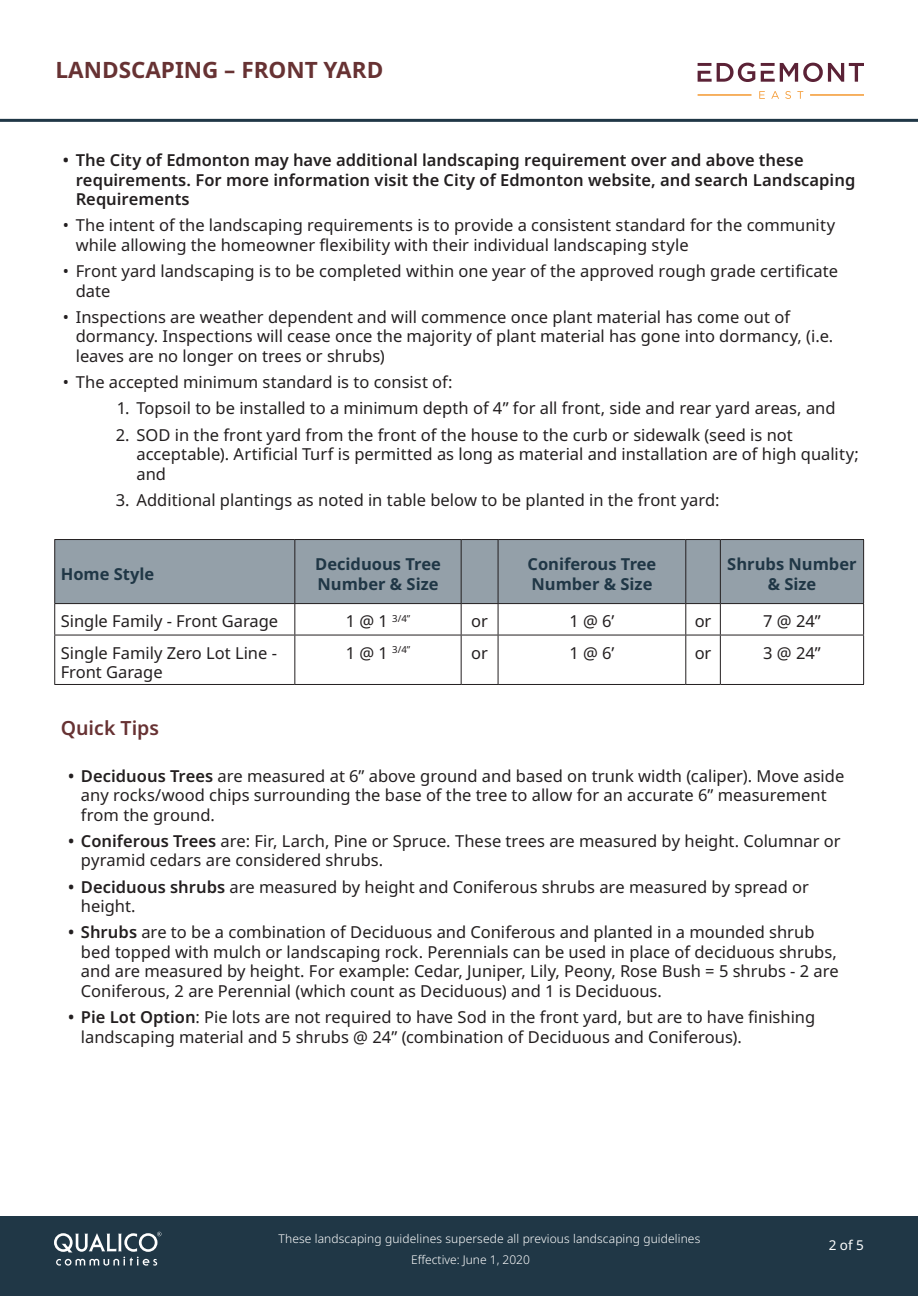
<style>
.page{position:relative;width:918px;height:1296px;background:#fff}
.page>*{position:absolute;margin:0;border:0;box-sizing:border-box;transform-origin:0 0}
.t1{font:700 22.5px "Noto Sans";color:#673233}
.t2{font:600 19.5px "Noto Sans";color:#673233}
.t3{font:16.5px/19.5px "Noto Sans";color:#231f20}
.t4{font:600 16.5px/19.5px "Noto Sans";color:#231f20}
.t5{font:700 16.5px/19.8px "Noto Sans";color:#203746}
.t6{font:13.5px "Noto Sans";color:#fff}
.t7{font:300 12px "Noto Sans";letter-spacing:.01em;color:#fff}
.t8{font:9.6px "Noto Sans";color:#231f20}
.s1{font-size:16.5px}
.s2{font-weight:600}
</style>
<div class="page">
<hr style="left:810px;top:94px;width:54px;height:2px;background:#f49932">
<hr style="left:698px;top:94px;width:54px;height:2px;background:#f49932">
<svg style="left:759px;top:91px;width:44px;height:8px"></svg>
<svg style="left:698px;top:63px;width:166px;height:19px"></svg>
<div style="left:0;top:1216px;width:918px;height:80px;background:#203746"></div>
<svg style="left:54px;top:1232px;width:108px;height:34px"></svg>
<hr style="left:0;top:119px;width:918px;height:3px;background:#203746">
<div style="left:55px;top:540px;width:808px;height:63px;background:#94a0a9"></div>
<hr style="left:54px;top:539px;width:241px;height:1px;background:#231f20">
<hr style="left:54px;top:540px;width:1px;height:63px;background:#231f20">
<hr style="left:295px;top:539px;width:166px;height:1px;background:#231f20">
<hr style="left:294px;top:540px;width:1px;height:63px;background:#231f20">
<hr style="left:461px;top:539px;width:37px;height:1px;background:#231f20">
<hr style="left:461px;top:540px;width:1px;height:63px;background:#231f20">
<hr style="left:498px;top:539px;width:188px;height:1px;background:#231f20">
<hr style="left:498px;top:540px;width:1px;height:63px;background:#231f20">
<hr style="left:686px;top:539px;width:34px;height:1px;background:#231f20">
<hr style="left:685px;top:540px;width:1px;height:63px;background:#231f20">
<hr style="left:720px;top:539px;width:144px;height:1px;background:#231f20">
<hr style="left:720px;top:540px;width:1px;height:63px;background:#231f20">
<hr style="left:863px;top:540px;width:1px;height:63px;background:#231f20">
<hr style="left:54px;top:603px;width:241px;height:1px;background:#231f20">
<hr style="left:54px;top:604px;width:1px;height:31px;background:#231f20">
<hr style="left:295px;top:603px;width:166px;height:1px;background:#231f20">
<hr style="left:294px;top:604px;width:1px;height:31px;background:#231f20">
<hr style="left:461px;top:603px;width:37px;height:1px;background:#231f20">
<hr style="left:461px;top:604px;width:1px;height:31px;background:#231f20">
<hr style="left:498px;top:603px;width:188px;height:1px;background:#231f20">
<hr style="left:498px;top:604px;width:1px;height:31px;background:#231f20">
<hr style="left:686px;top:603px;width:34px;height:1px;background:#231f20">
<hr style="left:685px;top:604px;width:1px;height:31px;background:#231f20">
<hr style="left:720px;top:603px;width:144px;height:1px;background:#231f20">
<hr style="left:720px;top:604px;width:1px;height:31px;background:#231f20">
<hr style="left:863px;top:604px;width:1px;height:31px;background:#231f20">
<hr style="left:54px;top:635px;width:241px;height:1px;background:#231f20">
<hr style="left:54px;top:635px;width:1px;height:49px;background:#231f20">
<hr style="left:295px;top:635px;width:166px;height:1px;background:#231f20">
<hr style="left:294px;top:635px;width:1px;height:49px;background:#231f20">
<hr style="left:461px;top:635px;width:37px;height:1px;background:#231f20">
<hr style="left:461px;top:635px;width:1px;height:49px;background:#231f20">
<hr style="left:498px;top:635px;width:188px;height:1px;background:#231f20">
<hr style="left:498px;top:635px;width:1px;height:49px;background:#231f20">
<hr style="left:686px;top:635px;width:34px;height:1px;background:#231f20">
<hr style="left:685px;top:635px;width:1px;height:49px;background:#231f20">
<hr style="left:720px;top:635px;width:144px;height:1px;background:#231f20">
<hr style="left:720px;top:635px;width:1px;height:49px;background:#231f20">
<hr style="left:863px;top:635px;width:1px;height:49px;background:#231f20">
<hr style="left:54px;top:684px;width:241px;height:1px;background:#231f20">
<hr style="left:295px;top:684px;width:166px;height:1px;background:#231f20">
<hr style="left:461px;top:684px;width:37px;height:1px;background:#231f20">
<hr style="left:498px;top:684px;width:188px;height:1px;background:#231f20">
<hr style="left:686px;top:684px;width:34px;height:1px;background:#231f20">
<hr style="left:720px;top:684px;width:144px;height:1px;background:#231f20">
<p class="t1" style="left:56px;top:54px;width:329px">LANDSCAPING – FRONT YARD</p>
<p class="t4" style="left:76px;top:151px;width:781px;text-indent:-13px">• The City of Edmonton may have additional landscaping requirement over and above these requirements. For more information visit the City of Edmonton website, and search Landscaping<br>Requirements</p>
<p class="t3" style="left:76px;top:216px;width:761px;text-indent:-13px">• The intent of the landscaping requirements is to provide a consistent standard for the community while allowing the homeowner flexibility with their individual landscaping style</p>
<p class="t3" style="left:76px;top:262px;width:764px;text-indent:-13px">• Front yard landscaping is to be completed within one year of the approved rough grade certificate date</p>
<p class="t3" style="left:76px;top:308px;width:759px;text-indent:-13px">• Inspections are weather dependent and will commence once plant material has come out of dormancy. Inspections will cease once the majority of plant material has gone into dormancy, (i.e. leaves are no longer on trees or shrubs)</p>
<p class="t3" style="left:63px;top:373px;width:391px">• The accepted minimum standard is to consist of:</p>
<p class="t3" style="left:117px;top:399px;width:720px">1. Topsoil to be installed to a minimum depth of 4” for all front, side and rear yard areas, and</p>
<p class="t3" style="left:136px;top:425px;width:724px;text-indent:-21px">2. SOD in the front yard from the front of the house to the curb or sidewalk (seed is not acceptable). Artificial Turf is permitted as long as material and installation are of high quality; and</p>
<p class="t3" style="left:116px;top:491px;width:605px">3. Additional plantings as noted in table below to be planted in the front yard:</p>
<p class="t5" style="left:61px;top:565px;width:95px">Home Style</p>
<p class="t5" style="left:315px;top:555px;width:127px">Deciduous Tree<br>Number &amp; Size</p>
<p class="t5" style="left:528px;top:555px;width:130px">Coniferous Tree<br>Number &amp; Size</p>
<p class="t5" style="left:727px;top:555px;width:131px;text-align:center">Shrubs Number &amp; Size</p>
<p class="t3" style="left:61px;top:612px;width:219px">Single Family - Front Garage</p>
<p class="t8" style="left:346px;top:611px;width:66px"><span class="s1">1 @ 1</span> 3/4”</p>
<p class="t3" style="left:471px;top:612px;width:18px">or</p>
<p class="t3" style="left:569px;top:612px;width:47px">1 @ 6’</p>
<p class="t3" style="left:695px;top:612px;width:18px">or</p>
<p class="t3" style="left:763px;top:612px;width:59px">7 @ 24”</p>
<p class="t3" style="left:61px;top:643px;width:218px">Single Family Zero Lot Line -<br>Front Garage</p>
<p class="t8" style="left:346px;top:643px;width:66px"><span class="s1">1 @ 1</span> 3/4”</p>
<p class="t3" style="left:471px;top:643px;width:18px">or</p>
<p class="t3" style="left:569px;top:643px;width:47px">1 @ 6’</p>
<p class="t3" style="left:695px;top:643px;width:18px">or</p>
<p class="t3" style="left:763px;top:643px;width:59px">3 @ 24”</p>
<p class="t2" style="left:61px;top:714px;width:100px">Quick Tips</p>
<p class="t3" style="left:81px;top:766px;width:765px;text-indent:-13px"><span class="s2">• Deciduous Trees</span> are measured at 6” above ground and based on trunk width (caliper). Move aside any rocks/wood chips surrounding the base of the tree to allow for an accurate 6” measurement from the ground.</p>
<p class="t3" style="left:81px;top:832px;width:761px;text-indent:-13px"><span class="s2">• Coniferous Trees</span> are: Fir, Larch, Pine or Spruce. These trees are measured by height. Columnar or pyramid cedars are considered shrubs.</p>
<p class="t3" style="left:81px;top:877px;width:730px;text-indent:-13px"><span class="s2">• Deciduous shrubs</span> are measured by height and Coniferous shrubs are measured by spread or height.</p>
<p class="t3" style="left:81px;top:923px;width:759px;text-indent:-13px"><span class="s2">• Shrubs</span> are to be a combination of Deciduous and Coniferous and planted in a mounded shrub bed topped with mulch or landscaping rock. Perennials can be used in place of deciduous shrubs, and are measured by height. For example: Cedar, Juniper, Lily, Peony, Rose Bush = 5 shrubs - 2 are Coniferous, 2 are Perennial (which count as Deciduous) and 1 is Deciduous.</p>
<p class="t3" style="left:81px;top:1008px;width:736px;text-indent:-13px"><span class="s2">• Pie Lot Option</span>: Pie lots are not required to have Sod in the front yard, but are to have finishing landscaping material and 5 shrubs @ 24” (combination of Deciduous and Coniferous).</p>
<p class="t7" style="left:279px;top:1231px;width:423px">These landscaping guidelines supersede all previous landscaping guidelines</p>
<p class="t7" style="left:411px;top:1251px;width:120px">Effective: June 1, 2020</p>
<p class="t6" style="left:829px;top:1235px;width:37px">2 of 5</p>
</div>
